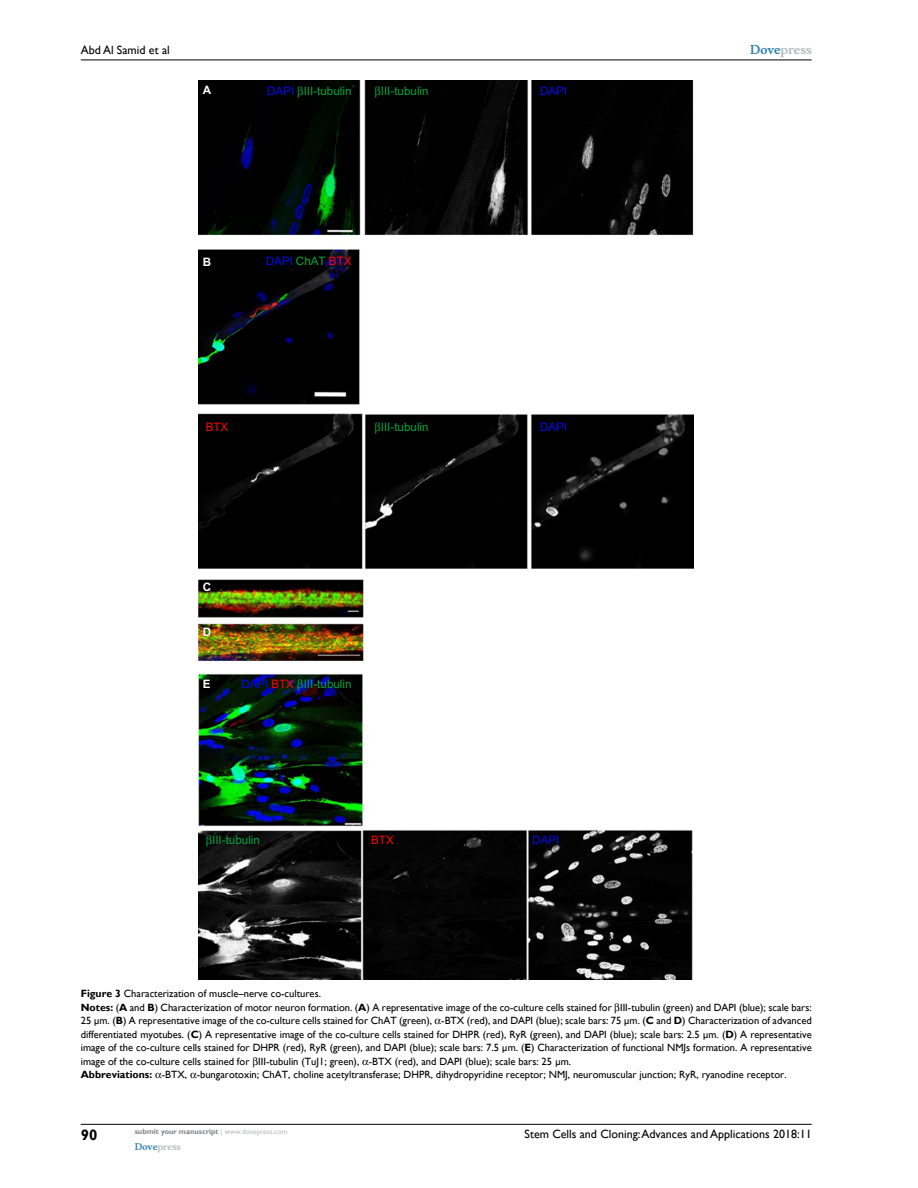
<style>
.page{position:relative;width:918px;height:1188px;background:#fff}
.page>*{position:absolute;margin:0;border:0;box-sizing:border-box;transform-origin:0 0}
.t1{font:700 15px "Gill Sans";color:#000}
.t2{font:12px "Gill Sans";color:#000}
.t3{font:700 12px "Musee";color:#b8babc}
.t4{font:11.7px "Arial";color:#02a541}
.t5{font:11.7px "Arial";color:#000aeb}
.t6{font:11.7px "Arial";color:#fa0602}
.t7{font:700 11.7px "Arial";color:#fff}
.t8{font:10.5px/13.5px "Gill Sans";color:#000}
.t9{font:700 9px "Musee";color:#b8babc}
.t10{font:700 7.5px "Gill Sans";color:#808285}
.s1{color:#000aeb}
.s2{color:#02a541}
.s3{color:#fa0602}
.s4{color:#3785ad}
.s5{font-weight:700}
.s6{font-weight:400;color:#b8babc}
</style>
<div class="page">
<hr style="left:81px;top:1124px;width:731px;height:1px;background:#000">
<hr style="left:81px;top:60px;width:731px;height:1px;background:#000">
<img style="left:199px;top:81px;width:495px;height:899px">
<svg style="left:298px;top:87px;width:5px;height:11px"></svg>
<svg style="left:375px;top:87px;width:5px;height:11px"></svg>
<svg style="left:375px;top:422px;width:5px;height:12px"></svg>
<svg style="left:298px;top:680px;width:5px;height:11px"></svg>
<svg style="left:206px;top:835px;width:6px;height:12px"></svg>
<p class="t2" style="left:81px;top:43px;width:91px">Abd Al Samid et al</p>
<p class="t7" style="left:203px;top:82px;width:10px">A</p>
<p class="t4" style="left:267px;top:84px;width:86px"><span class="s1">DAPI</span> III-tubulin</p>
<p class="t4" style="left:381px;top:84px;width:49px">III-tubulin</p>
<p class="t5" style="left:540px;top:84px;width:29px">DAPI</p>
<p class="t7" style="left:203px;top:254px;width:10px">B</p>
<p class="t5" style="left:266px;top:254px;width:87px">DAPI <span class="s2">ChAT</span> <span class="s3">BTX</span></p>
<p class="t6" style="left:206px;top:420px;width:24px">BTX</p>
<p class="t4" style="left:381px;top:420px;width:49px">III-tubulin</p>
<p class="t5" style="left:540px;top:420px;width:29px">DAPI</p>
<p class="t7" style="left:203px;top:579px;width:10px">C</p>
<p class="t7" style="left:203px;top:624px;width:10px">D</p>
<p class="t7" style="left:203px;top:676px;width:9px">E</p>
<p class="t4" style="left:241px;top:677px;width:112px"><span class="s1">DAPI</span> <span class="s3">BTX</span> III-tubulin</p>
<p class="t4" style="left:212px;top:832px;width:49px">III-tubulin</p>
<p class="t6" style="left:371px;top:832px;width:24px">BTX</p>
<p class="t5" style="left:532px;top:832px;width:29px">DAPI</p>
<p class="t3" style="left:750px;top:43px;width:63px"><span class="s4">Dove</span>press</p>
<p class="t8" style="left:81px;top:987px;width:732px"><span class="s5">Figure 3</span> Characterization of muscle–nerve co-cultures.<br><span class="s5">Notes:</span> (<span class="s5">A</span> and <span class="s5">B</span>) Characterization of motor neuron formation. (<span class="s5">A</span>) A representative image of the co-culture cells stained for III -tubulin (green) and DAPI (blue); scale bars:<br>25 µm. (<span class="s5">B</span>) A representative image of the co-culture cells stained for ChAT (green), -BTX (red), and DAPI (blue); scale bars: 75 µm. (<span class="s5">C</span> and <span class="s5">D</span>) Characterization of advanced differentiated myotubes. (<span class="s5">C</span>) A representative image of the co-culture cells stained for DHPR (red), RyR (green), and DAPI (blue); scale bars: 2.5 µm. (<span class="s5">D</span>) A representative image of the co-culture cells stained for DHPR (red), RyR (green), and DAPI (blue); scale bars: 7.5 µm. (<span class="s5">E</span>) Characterization of functional NMJs formation. A representative image of the co-culture cells stained for III -tubulin (TuJ1; green), -BTX (red), and DAPI (blue); scale bars: 25 µm.<br><span class="s5">Abbreviations:</span> -BTX, -bungarotoxin; ChAT, choline acetyltransferase; DHPR, dihydropyridine receptor; NMJ, neuromuscular junction; RyR, ryanodine receptor.</p>
<h1 class="t1" style="left:81px;top:1126px;width:18px">90</h1>
<p class="t10" style="left:135px;top:1127px;width:154px">submit your manuscript <span class="s6">| www.dovepress.com</span></p>
<p class="t9" style="left:135px;top:1141px;width:48px"><span class="s4">Dove</span>press</p>
<p class="t2" style="left:525px;top:1127px;width:289px">Stem Cells and Cloning: Advances and Applications 2018:11</p>
</div>
